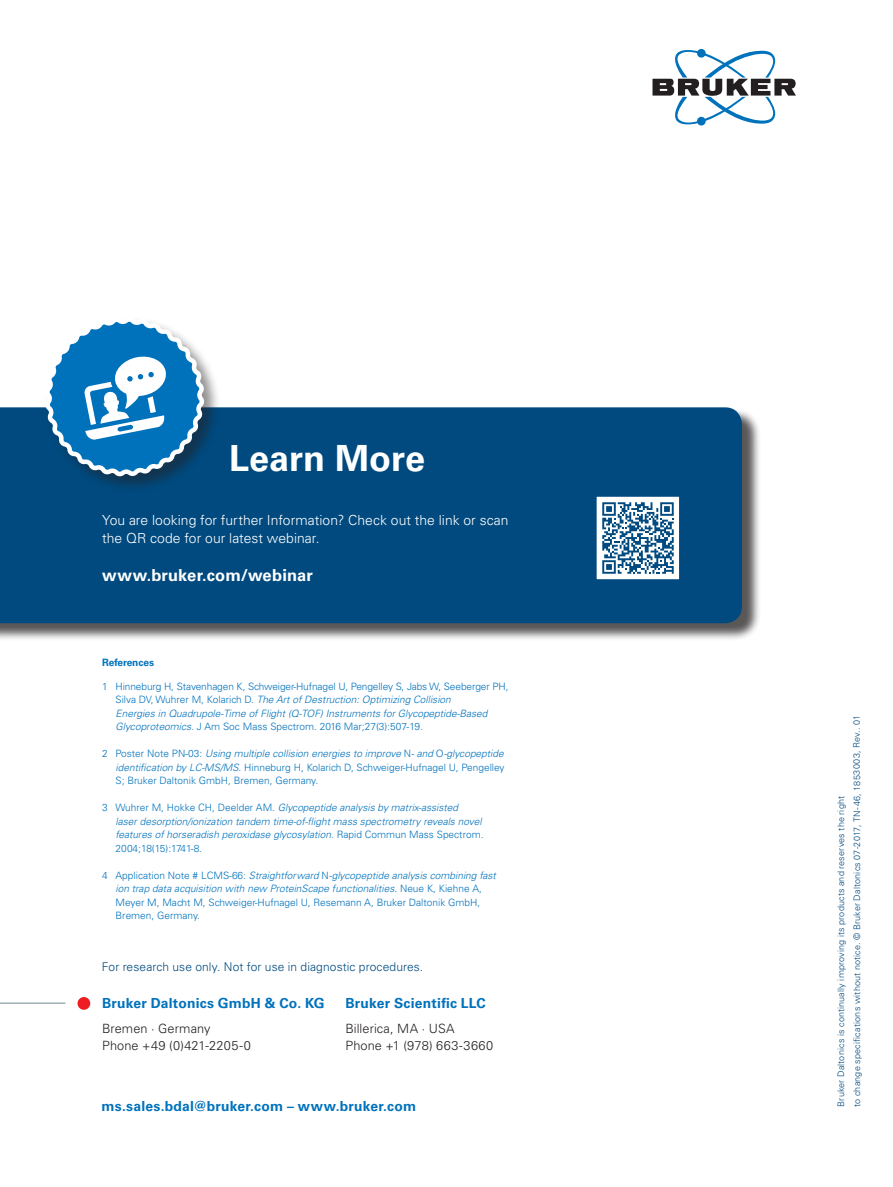
<style>
.page{position:relative;width:893px;height:1187px;background:#fff}
.page>*{position:absolute;margin:0;border:0;box-sizing:border-box;transform-origin:0 0}
.t1{font:700 36px "Univers LT Std";color:#fff}
.t2{font:700 16.5px "Univers LT Std";letter-spacing:.01em;color:#fff}
.t3{font:300 13.8px/18.8px "Univers LT Std";color:#fff}
.t4{font:700 13.8px "Univers LT Std";letter-spacing:.015em;color:#0072bc}
.t5{font:300 12.75px/17px "Univers LT Std";letter-spacing:.01em;color:#231f20}
.t6{font:300 12px "Univers LT Std";letter-spacing:.01em;color:#004a7f}
.t7{font:300 10.2px/13.5px "Univers LT Std";color:#0072bc}
.t8{font:italic 300 10.2px/13.5px "Univers LT Std";color:#0072bc}
.t9{font:700 10.2px "Univers LT Std";color:#0072bc}
.t10{font:300 9px/15.8px "Univers LT Std";letter-spacing:.02em;color:#004a7f}
.s1{font-style:italic}
.s2{font-style:normal}
</style>
<div class="page">
<div style="left:0;top:408px;width:761px;height:233px;background:#231f20;opacity:.75"></div>
<div style="left:0;top:407px;width:742px;height:216px;background:#004a7f"></div>
<hr style="left:0;top:1002px;width:65px;height:1px;background:#738a95">
<div style="left:78px;top:996px;width:12px;height:13px;background:#ee1d23;border-radius:50%"></div>
<div style="left:44px;top:316px;width:177px;height:177px;background:#231f20;opacity:.5"></div>
<svg style="left:41px;top:316px;width:168px;height:164px"></svg>
<svg style="left:652px;top:49px;width:144px;height:76px"></svg>
<svg style="left:594px;top:494px;width:88px;height:87px"></svg>
<h1 class="t1" style="left:229px;top:437px;width:198px">Learn More</h1>
<h3 class="t3" style="left:102px;top:510px;width:408px">You are looking for further Information? Check out the link or scan the QR code for our latest webinar.</h3>
<h2 class="t2" style="left:102px;top:565px;width:212px">www.bruker.com/webinar</h2>
<p class="t9" style="left:102px;top:656px;width:54px">References</p>
<p class="t7" style="left:116px;top:679px;width:394px;text-indent:-13px">1 Hinneburg H, Stavenhagen K, Schweiger-Hufnagel U, Pengelley S, Jabs W, Seeberger PH, Silva DV, Wuhrer M, Kolarich D. <span class="s1">The Art of Destruction: Optimizing Collision<br>Energies in Quadrupole-Time of Flight (Q-TOF) Instruments for Glycopeptide-Based Glycoproteomics.</span> J Am Soc Mass Spectrom. 2016 Mar;27(3):507-19.</p>
<p class="t7" style="left:116px;top:747px;width:391px;text-align:justify;text-indent:-13px">2 Poster Note PN-03: <span class="s1">Using multiple collision energies to improve</span> N<span class="s1">- and</span> O<span class="s1">-glycopeptide identification by LC-MS/MS</span>. Hinneburg H, Kolarich D, Schweiger-Hufnagel U, Pengelley S; Bruker Daltonik GmbH, Bremen, Germany.</p>
<p class="t8" style="left:116px;top:801px;width:369px;text-indent:-13px"><span class="s2">3 Wuhrer M, Hokke CH, Deelder AM.</span> Glycopeptide analysis by matrix-assisted<br>laser desorption/ionization tandem time-of-flight mass spectrometry reveals novel features of horseradish peroxidase glycosylation<span class="s2">. Rapid Commun Mass Spectrom.<br>2004;18(15):1741-8.</span></p>
<p class="t7" style="left:116px;top:868px;width:382px;text-indent:-13px">4 Application Note # LCMS-66: <span class="s1">Straightforward</span> N<span class="s1">-glycopeptide analysis combining fast ion trap data acquisition with new ProteinScape functionalities</span>. Neue K, Kiehne A, Meyer M, Macht M, Schweiger-Hufnagel U, Resemann A, Bruker Daltonik GmbH, Bremen, Germany.</p>
<p class="t6" style="left:102px;top:959px;width:323px">For research use only. Not for use in diagnostic procedures.</p>
<h3 class="t4" style="left:102px;top:994px;width:224px">Bruker Daltonics GmbH &amp; Co. KG</h3>
<p class="t5" style="left:102px;top:1020px;width:150px">Bremen · Germany<br>Phone +49 (0)421-2205-0</p>
<h3 class="t4" style="left:345px;top:994px;width:142px">Bruker Scientific LLC</h3>
<p class="t5" style="left:345px;top:1020px;width:149px">Billerica, MA · USA<br>Phone +1 (978) 663-3660</p>
<h3 class="t4" style="left:102px;top:1098px;width:316px">ms.sales.bdal@bruker.com – www.bruker.com</h3>
<p class="t10" style="left:833px;top:1106px;width:393px;rotate:-90deg">Bruker Daltonics is continually improving its products and reserves the right<br>to change specifications without notice. © Bruker Daltonics 07-2017, TN-46, 1853003, Rev.. 01</p>
</div>
